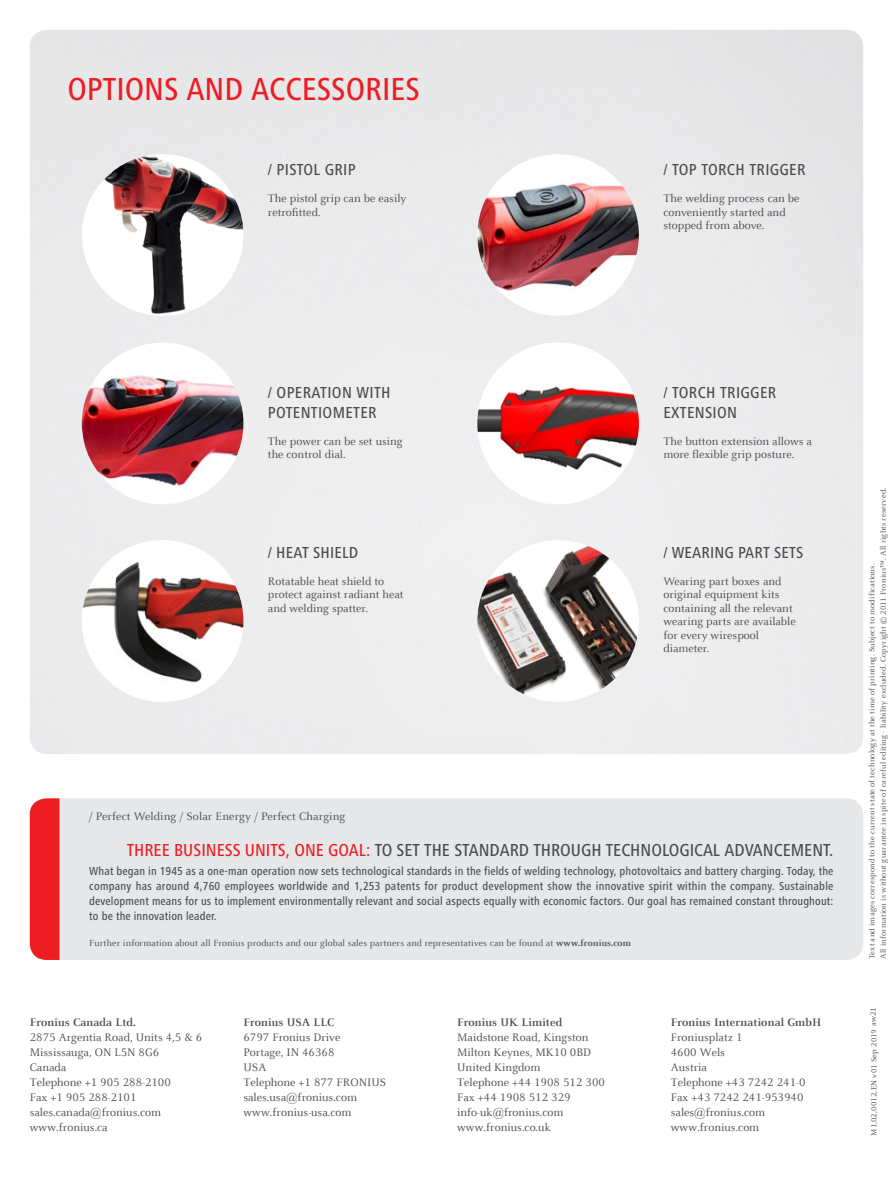
<style>
.page{position:relative;width:893px;height:1191px;background:#fff}
.page>*{position:absolute;margin:0;border:0;box-sizing:border-box;transform-origin:0 0}
.t1{font:500 condensed 33px "Frutiger Next LTW1 G";color:#ee1d23}
.t2{font:500 condensed 18px "Frutiger Next LTW1 G";color:#4b4c4d}
.t3{font:500 condensed 16.5px/19.8px "Frutiger Next LTW1 G";letter-spacing:.02em;color:#4b4c4d}
.t4{font:12px/15px "Celeste Offc Pro";color:#4b4c4d}
.t5{font:500 condensed 12px/15px "Frutiger Next LTW1 G";letter-spacing:.01em;color:#4b4c4d;text-align:justify}
.t6{font:700 12px "Celeste Offc Pro";letter-spacing:.01em;color:#4b4c4d}
.t7{font:9.75px "Celeste Offc Pro";letter-spacing:.01em;color:#4b4c4d}
.t8{font:8.25px/11.2px "Celeste Offc Pro";letter-spacing:.02em;color:#4b4c4d}
.s1{color:#ee1d23}
.s2{font-weight:700}
</style>
<div class="page">
<div style="left:60px;top:798px;width:803px;height:162px;background:#e6e7e9"></div>
<div style="left:30px;top:798px;width:30px;height:162px;background:#ee1d23"></div>
<div style="left:30px;top:30px;width:833px;height:724px;background:#ebebed"></div>
<img style="left:82px;top:154px;width:161px;height:162px;border-radius:81px">
<div style="left:477px;top:154px;width:162px;height:162px;background:#fff;border-radius:50%"></div>
<img style="left:477px;top:175px;width:162px;height:120px">
<div style="left:82px;top:342px;width:161px;height:162px;background:#fff;border-radius:50%"></div>
<img style="left:82px;top:371px;width:161px;height:116px">
<img style="left:477px;top:342px;width:162px;height:162px;border-radius:81px">
<img style="left:82px;top:540px;width:161px;height:162px;border-radius:81px">
<img style="left:477px;top:540px;width:162px;height:162px;border-radius:81px">
<h1 class="t1" style="left:67px;top:70px;width:354px">OPTIONS AND ACCESSORIES</h1>
<h3 class="t3" style="left:268px;top:160px;width:89px">/ PISTOL GRIP</h3>
<p class="t4" style="left:268px;top:192px;width:140px;line-height:13.5px">The pistol grip can be easily retrofitted.</p>
<h3 class="t3" style="left:663px;top:160px;width:144px">/ TOP TORCH TRIGGER</h3>
<p class="t4" style="left:663px;top:192px;width:138px;line-height:13.5px">The welding process can be conveniently started and stopped from above.</p>
<h3 class="t3" style="left:268px;top:383px;width:124px">/ OPERATION WITH<br>POTENTIOMETER</h3>
<p class="t4" style="left:268px;top:434px;width:136px;line-height:13.5px">The power can be set using the control dial.</p>
<h3 class="t3" style="left:268px;top:542px;width:92px">/ HEAT SHIELD</h3>
<p class="t4" style="left:268px;top:574px;width:137px;line-height:13.5px">Rotatable heat shield to protect against radiant heat and welding spatter.</p>
<p class="t4" style="left:89px;top:808px;width:258px">/ Perfect Welding / Solar Energy / Perfect Charging</p>
<h3 class="t3" style="left:663px;top:383px;width:114px">/ TORCH TRIGGER<br>EXTENSION</h3>
<p class="t4" style="left:663px;top:434px;width:150px;line-height:13.5px">The button extension allows a more flexible grip posture.</p>
<h3 class="t3" style="left:663px;top:542px;width:142px">/ WEARING PART SETS</h3>
<p class="t4" style="left:663px;top:574px;width:134px;line-height:13.5px">Wearing part boxes and original equipment kits containing all the relevant wearing parts are available for every wirespool diameter.</p>
<h2 class="t2" style="left:127px;top:839px;width:708px"><span class="s1">THREE BUSINESS UNITS, ONE GOAL:</span> TO SET THE STANDARD THROUGH TECHNOLOGICAL ADVANCEMENT.</h2>
<p class="t5" style="left:89px;top:863px;width:746px">What began in 1945 as a one-man operation now sets technological standards in the fields of welding technology, photovoltaics and battery charging. Today, the company has around 4,760 employees worldwide and 1,253 patents for product development show the innovative spirit within the company. Sustainable development means for us to implement environmentally relevant and social aspects equally with economic factors. Our goal has remained constant throughout: to be the innovation leader.</p>
<p class="t6" style="left:243px;top:859px;width:158px">Fronius India Private Limited</p>
<p class="t4" style="left:243px;top:873px;width:153px">GAT no 312, Nanekarwadi<br>Chakan, Taluka - Khed District</p>
<p class="t4" style="left:243px;top:933px;width:158px">Telephone + 91 98 20 60 52 07</p>
<p class="t6" style="left:457px;top:859px;width:123px">Fronius (Thailand) Ltd.</p>
<p class="t4" style="left:457px;top:873px;width:139px">Pinthong Industrial Estate I<br>789/193 Moo 1, Sriracha,</p>
<p class="t4" style="left:457px;top:933px;width:46px">Thailand</p>
<p class="t6" style="left:671px;top:859px;width:130px">Fronius Middle East FZE</p>
<p class="t4" style="left:671px;top:873px;width:170px">P.O. Box: 263241<br>Jebel Ali / JAFZA ONE BUILDING</p>
<p class="t7" style="left:89px;top:937px;width:543px">Further information about all Fronius products and our global sales partners and representatives can be found at <span class="s2">www.fronius.com</span></p>
<p class="t6" style="left:30px;top:1015px;width:108px">Fronius Canada Ltd.</p>
<p class="t4" style="left:30px;top:1030px;width:174px">2875 Argentia Road, Units 4,5 &amp; 6<br>Mississauga, ON L5N 8G6<br>Canada<br>Telephone +1 905 288-2100<br>Fax +1 905 288-2101 sales.canada@fronius.com www.fronius.ca</p>
<p class="t6" style="left:243px;top:1015px;width:93px">Fronius USA LLC</p>
<p class="t4" style="left:243px;top:1030px;width:144px">6797 Fronius Drive<br>Portage, IN 46368<br>USA<br>Telephone +1 877 FRONIUS sales.usa@fronius.com www.fronius-usa.com</p>
<p class="t6" style="left:457px;top:1015px;width:107px">Fronius UK Limited</p>
<p class="t4" style="left:457px;top:1030px;width:149px">Maidstone Road, Kingston<br>Milton Keynes, MK10 0BD<br>United Kingdom<br>Telephone +44 1908 512 300<br>Fax +44 1908 512 329 info-uk@fronius.com www.fronius.co.uk</p>
<p class="t6" style="left:671px;top:1015px;width:152px">Fronius International GmbH</p>
<p class="t4" style="left:671px;top:1030px;width:136px">Froniusplatz 1<br>4600 Wels<br>Austria<br>Telephone +43 7242 241-0<br>Fax +43 7242 241-953940 sales@fronius.com www.fronius.com</p>
<p class="t8" style="left:866px;top:959px;width:472px;rotate:-90deg">Text and images correspond to the current state of technology at the time of printing. Subject to modifications.<br>All information is without guarantee in spite of careful editing - liability excluded. Copyright © 2011 Fronius™. All rights reserved.</p>
<p class="t8" style="left:868px;top:1135px;width:130px;rotate:-90deg">M1,02,0012,EN v01 Sep 2019 aw21</p>
</div>
